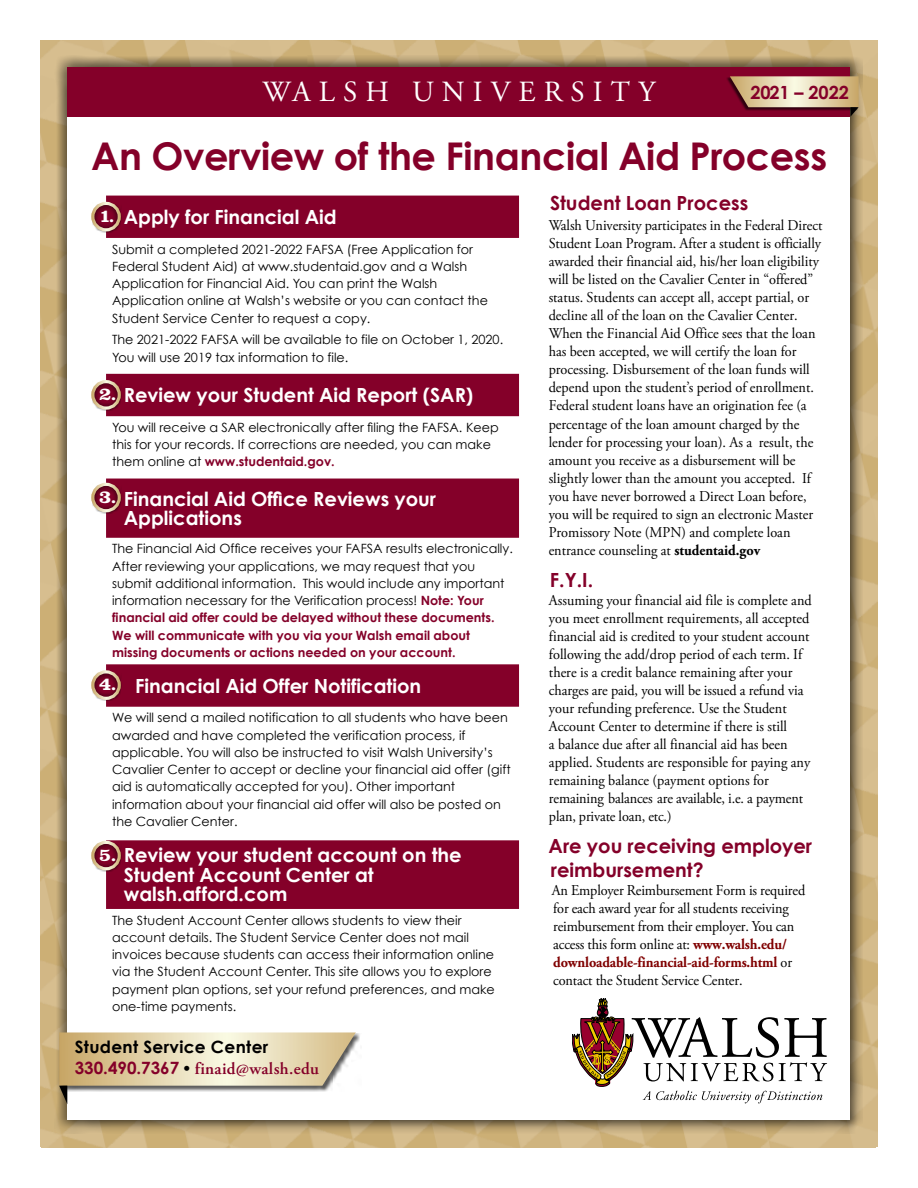
<style>
.page{position:relative;width:918px;height:1188px;background:#fff}
.page>*{position:absolute;margin:0;border:0;box-sizing:border-box;transform-origin:0 0}
.t1{font:700 38.25px "Century Gothic";letter-spacing:-.01em;color:#840029}
.t2{font:29.25px "Adobe Garamond Pro";letter-spacing:.275em;color:#fff}
.sub_heads{font:700 19.5px "Century Gothic";color:#fff}
.body_copy{font:700 19.5px/24px "Century Gothic";color:#840029}
.t3{font:700 18.15px "Century Gothic";color:#840029}
.t4{font:600 16.95px "Adobe Garamond Pro";letter-spacing:.02em;color:#840029}
.t5{font:700 16.95px "Century Gothic";letter-spacing:.02em;color:#000}
.t6{font:700 16.8px "Clarxndon";color:#fff}
.body_copy-2{font:15px/18.1px "Adobe Garamond Pro";color:#000;scale:.95 1}
.table_body{font:12.75px/17.2px "Century Gothic";color:#000}
.s1{font-weight:700}
.s2{font-weight:700;color:#800000}
.s3{color:#840029}
.s4{font-weight:700;color:#840029}
.s5{font-family:"Century Gothic";font-weight:700}
.s6{color:#000}
</style>
<div class="page">
<img style="left:40px;top:40px;width:838px;height:1108px">
<div style="left:54px;top:55px;width:809px;height:1079px;background:#000;opacity:.65"></div>
<div style="left:68px;top:68px;width:782px;height:1052px;background:#fff"></div>
<div style="left:68px;top:68px;width:782px;height:49px;background:#840029"></div>
<svg style="left:572px;top:998px;width:255px;height:105px"></svg>
<div style="left:726px;top:77px;width:132px;height:34px;background:#000;opacity:.65"></div>
<svg style="left:730px;top:76px;width:129px;height:41px"></svg>
<svg style="left:59px;top:1032px;width:297px;height:72px"></svg>
<svg style="left:106px;top:196px;width:413px;height:713px"></svg>
<div style="left:92px;top:202px;width:30px;height:31px;background:#000;opacity:.75"></div>
<svg style="left:91px;top:195px;width:42px;height:37px"></svg>
<div style="left:91px;top:202px;width:30px;height:29px;border:3px solid #fff;border-radius:50%"></div>
<div style="left:92px;top:381px;width:30px;height:30px;background:#000;opacity:.75"></div>
<svg style="left:92px;top:371px;width:41px;height:39px"></svg>
<div style="left:91px;top:380px;width:30px;height:30px;border:3px solid #fff;border-radius:50%"></div>
<div style="left:92px;top:483px;width:30px;height:31px;background:#000;opacity:.75"></div>
<svg style="left:91px;top:473px;width:42px;height:39px"></svg>
<div style="left:91px;top:483px;width:30px;height:29px;border:3px solid #fff;border-radius:50%"></div>
<div style="left:92px;top:671px;width:30px;height:30px;background:#000;opacity:.75"></div>
<svg style="left:92px;top:661px;width:41px;height:39px"></svg>
<div style="left:91px;top:670px;width:30px;height:30px;border:3px solid #fff;border-radius:50%"></div>
<div style="left:92px;top:841px;width:30px;height:31px;background:#000;opacity:.75"></div>
<svg style="left:91px;top:832px;width:42px;height:39px"></svg>
<div style="left:91px;top:841px;width:30px;height:29px;border:3px solid #fff;border-radius:50%"></div>
<p class="t2" style="left:263px;top:75px;width:394px">WALSH UNIVERSITY</p>
<p class="t1" style="left:91px;top:132px;width:737px">An Overview of the Financial Aid Process</p>
<p class="body_copy" style="left:550px;top:191px;width:200px">Student Loan Process</p>
<p class="body_copy-2" style="left:549px;top:216px;width:290px">Walsh University participates in the Federal Direct Student Loan Program. After a student is officially awarded their financial aid, his/her loan eligibility will be listed on the Cavalier Center in “offered” status. Students can accept all, accept partial, or decline all of the loan on the Cavalier Center.<br>When the Financial Aid Office sees that the loan has been accepted, we will certify the loan for processing. Disbursement of the loan funds will depend upon the student’s period of enrollment.<br>Federal student loans have an origination fee (a percentage of the loan amount charged by the lender for processing your loan). As a result, the amount you receive as a disbursement will be slightly lower than the amount you accepted. If you have never borrowed a Direct Loan before, you will be required to sign an electronic Master Promissory Note (MPN) and complete loan entrance counseling at <span class="s1">studentaid.gov</span></p>
<p class="body_copy" style="left:550px;top:568px;width:45px">F.Y.I.</p>
<p class="body_copy-2" style="left:549px;top:592px;width:278px">Assuming your financial aid file is complete and you meet enrollment requirements, all accepted financial aid is credited to your student account following the add/drop period of each term. If there is a credit balance remaining after your charges are paid, you will be issued a refund via your refunding preference. Use the Student Account Center to determine if there is still<br>a balance due after all financial aid has been applied. Students are responsible for paying any remaining balance (payment options for remaining balances are available, i.e. a payment plan, private loan, etc.)</p>
<p class="body_copy" style="left:549px;top:833px;width:265px">Are you receiving employer reimbursement?</p>
<p class="body_copy-2" style="left:552px;top:881px;width:268px">An Employer Reimbursement Form is required for each award year for all students receiving reimbursement from their employer. You can access this form online at: <span class="s2">www.walsh.edu/ downloadable-financial-aid-forms.html</span> or contact the Student Service Center.</p>
<p class="t3" style="left:750px;top:81px;width:100px">2021 – 2022</p>
<p class="sub_heads" style="left:112px;top:205px;width:226px"><span class="s3">•</span>Apply for Financial Aid</p>
<p class="table_body" style="left:112px;top:240px;width:377px">Submit a completed 2021-2022 FAFSA (Free Application for Federal Student Aid) at www.studentaid.gov and a Walsh Application for Financial Aid. You can print the Walsh Application online at Walsh’s website or you can contact the Student Service Center to request a copy.</p>
<p class="table_body" style="left:112px;top:331px;width:393px">The 2021-2022 FAFSA will be available to file on October 1, 2020.<br>You will use 2019 tax information to file.</p>
<p class="sub_heads" style="left:112px;top:383px;width:363px"><span class="s3">•</span>Review your Student Aid Report (SAR)</p>
<p class="table_body" style="left:112px;top:418px;width:388px">You will receive a SAR electronically after filing the FAFSA. Keep this for your records. If corrections are needed, you can make them online at <span class="s4">www.studentaid.gov.</span></p>
<p class="sub_heads" style="left:112px;top:486px;width:326px"><span class="s3">•</span>Financial Aid Office Reviews your</p>
<p class="sub_heads" style="left:112px;top:506px;width:131px"><span class="s3">•</span>Applications</p>
<p class="table_body" style="left:112px;top:540px;width:402px">The Financial Aid Office receives your FAFSA results electronically.<br>After reviewing your applications, we may request that you submit additional information. This would include any important information necessary for the Verification process! <span class="s4">Note: Your financial aid offer could be delayed without these documents.<br>We will communicate with you via your Walsh email about missing documents or actions needed on your account.</span></p>
<p class="sub_heads" style="left:124px;top:673px;width:299px"><span class="s3">•</span>Financial Aid Offer Notification</p>
<p class="table_body" style="left:112px;top:709px;width:400px">We will send a mailed notification to all students who have been awarded and have completed the verification process, if applicable. You will also be instructed to visit Walsh University’s Cavalier Center to accept or decline your financial aid offer (gift aid is automatically accepted for you). Other important information about your financial aid offer will also be posted on the Cavalier Center.</p>
<p class="sub_heads" style="left:112px;top:843px;width:351px"><span class="s3">•</span>Review your student account on the</p>
<p class="sub_heads" style="left:112px;top:863px;width:263px"><span class="s3">•</span>Student Account Center at</p>
<p class="sub_heads" style="left:112px;top:882px;width:177px"><span class="s3">•</span>walsh.afford.com</p>
<p class="table_body" style="left:112px;top:911px;width:384px">The Student Account Center allows students to view their account details. The Student Service Center does not mail invoices because students can access their information online via the Student Account Center. This site allows you to explore payment plan options, set your refund preferences, and make one-time payments.</p>
<p class="t6" style="left:99px;top:205px;width:16px">1.</p>
<p class="t6" style="left:99px;top:384px;width:18px">2.</p>
<p class="t6" style="left:99px;top:486px;width:18px">3.</p>
<p class="t6" style="left:99px;top:674px;width:18px">4.</p>
<p class="t6" style="left:99px;top:844px;width:18px">5.</p>
<p class="t5" style="left:75px;top:1036px;width:195px">Student Service Center</p>
<p class="t4" style="left:75px;top:1058px;width:246px"><span class="s5">330.490.7367</span> <span class="s6">•</span> finaid@walsh.edu</p>
</div>
